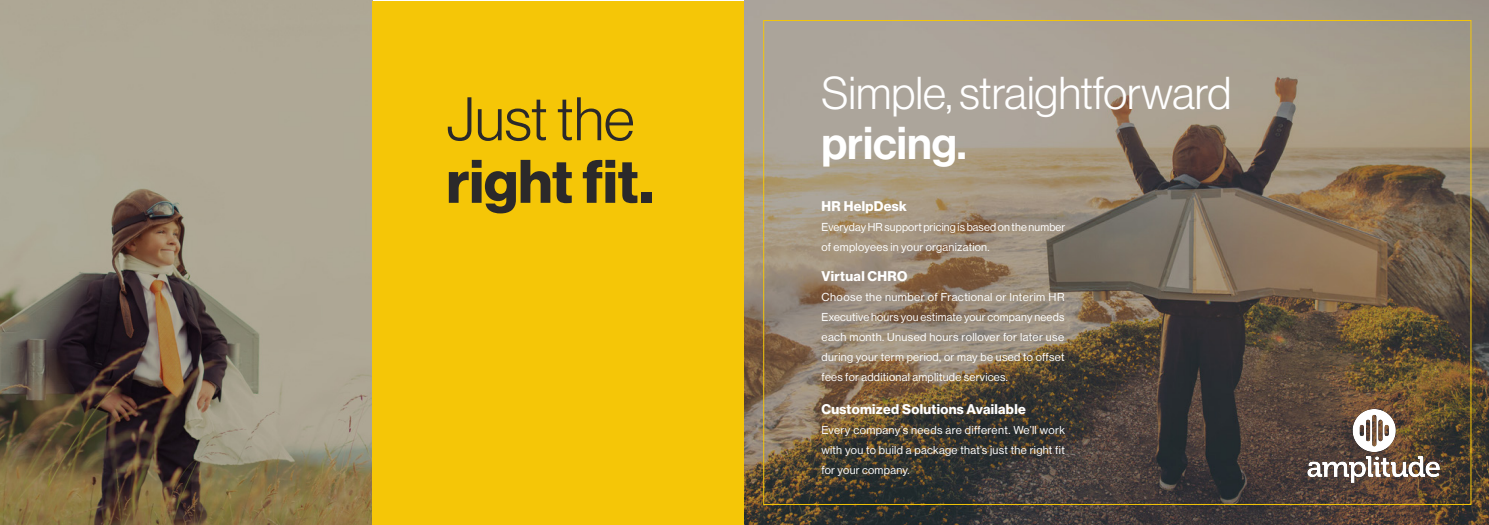
<style>
.page{position:relative;width:1489px;height:525px;background:#fff}
.page>*{position:absolute;margin:0;border:0;box-sizing:border-box;transform-origin:0 0}
.t1{font:60px "N Haas Grotesk DS Pro 75 Bd";color:#2b292a}
.t2{font:60px "N Haas Grotesk DS Pro 45 Lt";color:#2b292a}
.t3{font:45px "N Haas Grotesk DS Pro 45 Lt";color:#fff}
.t4{font:45px "N Haas Grotesk DS Pro 65 Md";color:#fff}
.Body_Text__new{font:13.75px "N Haas Grotesk DS Pro 75 Bd";letter-spacing:.025em;color:#fff}
.Body_Text__new-2{font:11.25px/20px "N Haas Grotesk DS Pro 55 Rg";letter-spacing:.025em;color:#fff;text-align:justify}
</style>
<div class="page">
<img style="left:744px;top:0;width:744px;height:524px">
<img style="left:0;top:0;width:372px;height:524px">
<div style="left:372px;top:1px;width:371px;height:523px;background:#f5c607"></div>
<img style="left:1307px;top:409px;width:134px;height:73px">
<p class="t2" style="left:446px;top:85px;width:189px">Just the</p>
<p class="t1" style="left:446px;top:146px;width:208px">right fit.</p>
<p class="t3" style="left:821px;top:68px;width:411px">Simple, straightforward</p>
<p class="t4" style="left:821px;top:117px;width:147px">pricing.</p>
<p class="Body_Text__new" style="left:821px;top:198px;width:87px">HR HelpDesk</p>
<p class="Body_Text__new-2" style="left:821px;top:217px;width:245px">Everyday HR support pricing is based on the number of employees in your organization.</p>
<p class="Body_Text__new" style="left:821px;top:268px;width:87px">Virtual CHRO</p>
<p class="Body_Text__new-2" style="left:821px;top:287px;width:244px">Choose the number of Fractional or Interim HR Executive hours you estimate your company needs each month. Unused hours rollover for later use during your term period, or may be used to offset fees for additional amplitude services.</p>
<p class="Body_Text__new" style="left:821px;top:401px;width:206px">Customized Solutions Available</p>
<p class="Body_Text__new-2" style="left:821px;top:420px;width:245px">Every company’s needs are different. We’ll work with you to build a package that’s just the right fit for your company.</p>
</div>
